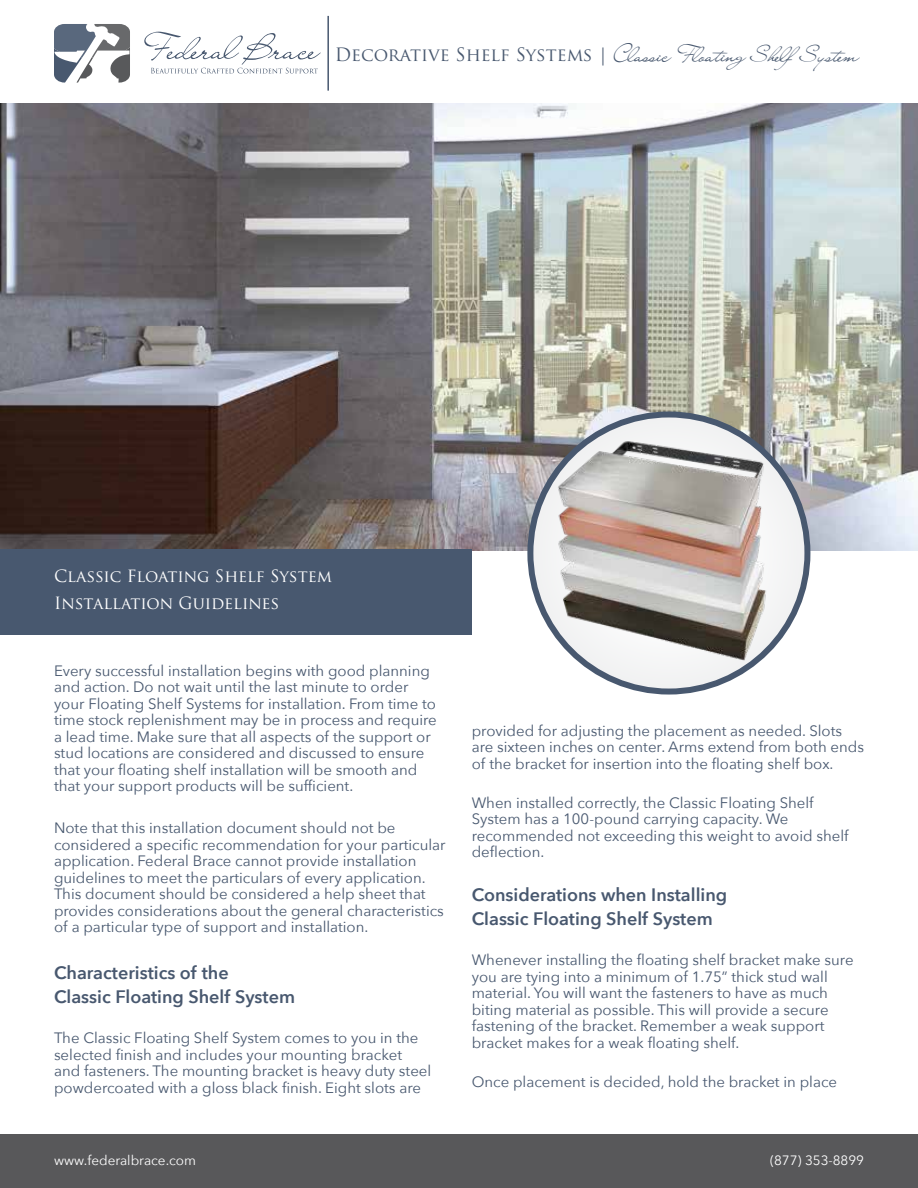
<style>
.page{position:relative;width:918px;height:1188px;background:#fff}
.page>*{position:absolute;margin:0;border:0;box-sizing:border-box;transform-origin:0 0}
.t1{font:21px "Liana";color:#48586f}
.t2{font:600 18px/24px "Avenir Next";color:#48586f}
.t3{font:16.5px/27px "Trajan Pro";color:#fff}
.t4{font:15px/16.5px "Avenir Next";color:#48586f}
.t5{font:13.5px "Avenir Next";color:#fff}
.s1{font-family:"Trajan Pro";font-size:18px}
</style>
<div class="page">
<div style="left:0;top:1134px;width:918px;height:54px;background:#58585a"></div>
<img style="left:0;top:104px;width:918px;height:446px">
<div style="left:0;top:550px;width:472px;height:85px;background:#48586f"></div>
<svg style="left:530px;top:414px;width:277px;height:278px"></svg>
<div style="left:527px;top:411px;width:283px;height:284px;border:6px solid #48586f;border-radius:50%"></div>
<img style="left:550px;top:439px;width:224px;height:223px">
<svg style="left:144px;top:32px;width:177px;height:42px"></svg>
<svg style="left:54px;top:24px;width:76px;height:59px"></svg>
<hr style="left:327px;top:16px;width:2px;height:75px;background:#48586f">
<h1 class="t1" style="left:335px;top:41px;width:526px"><span class="s1">Decorative Shelf Systems |</span> Classic FloatingShelfSystem</h1>
<p class="t3" style="left:54px;top:562px;width:280px">Classic Floating Shelf System<br>Installation Guidelines</p>
<p class="t4" style="left:54px;top:661px;width:384px">Every successful installation begins with good planning and action. Do not wait until the last minute to order your Floating Shelf Systems for installation. From time to time stock replenishment may be in process and require a lead time. Make sure that all aspects of the support or stud locations are considered and discussed to ensure that your floating shelf installation will be smooth and that your support products will be sufficient.</p>
<p class="t4" style="left:54px;top:819px;width:393px">Note that this installation document should not be considered a specific recommendation for your particular application. Federal Brace cannot provide installation guidelines to meet the particulars of every application.<br>This document should be considered a help sheet that provides considerations about the general characteristics of a particular type of support and installation.</p>
<p class="t2" style="left:54px;top:960px;width:243px">Characteristics of the<br>Classic Floating Shelf System</p>
<p class="t4" style="left:54px;top:1029px;width:379px">The Classic Floating Shelf System comes to you in the selected finish and includes your mounting bracket and fasteners. The mounting bracket is heavy duty steel powdercoated with a gloss black finish. Eight slots are</p>
<p class="t4" style="left:472px;top:721px;width:394px">provided for adjusting the placement as needed. Slots are sixteen inches on center. Arms extend from both ends of the bracket for insertion into the floating shelf box.</p>
<p class="t4" style="left:472px;top:793px;width:378px">When installed correctly, the Classic Floating Shelf System has a 100-pound carrying capacity. We recommended not exceeding this weight to avoid shelf deflection.</p>
<p class="t2" style="left:472px;top:882px;width:257px">Considerations when Installing<br>Classic Floating Shelf System</p>
<p class="t4" style="left:472px;top:951px;width:383px">Whenever installing the floating shelf bracket make sure you are tying into a minimum of 1.75” thick stud wall material. You will want the fasteners to have as much biting material as possible. This will provide a secure fastening of the bracket. Remember a weak support bracket makes for a weak floating shelf.</p>
<p class="t4" style="left:472px;top:1072px;width:367px">Once placement is decided, hold the bracket in place</p>
<p class="t5" style="left:54px;top:1149px;width:143px">www.federalbrace.com</p>
<p class="t5" style="left:770px;top:1149px;width:96px">(877) 353-8899</p>
</div>
